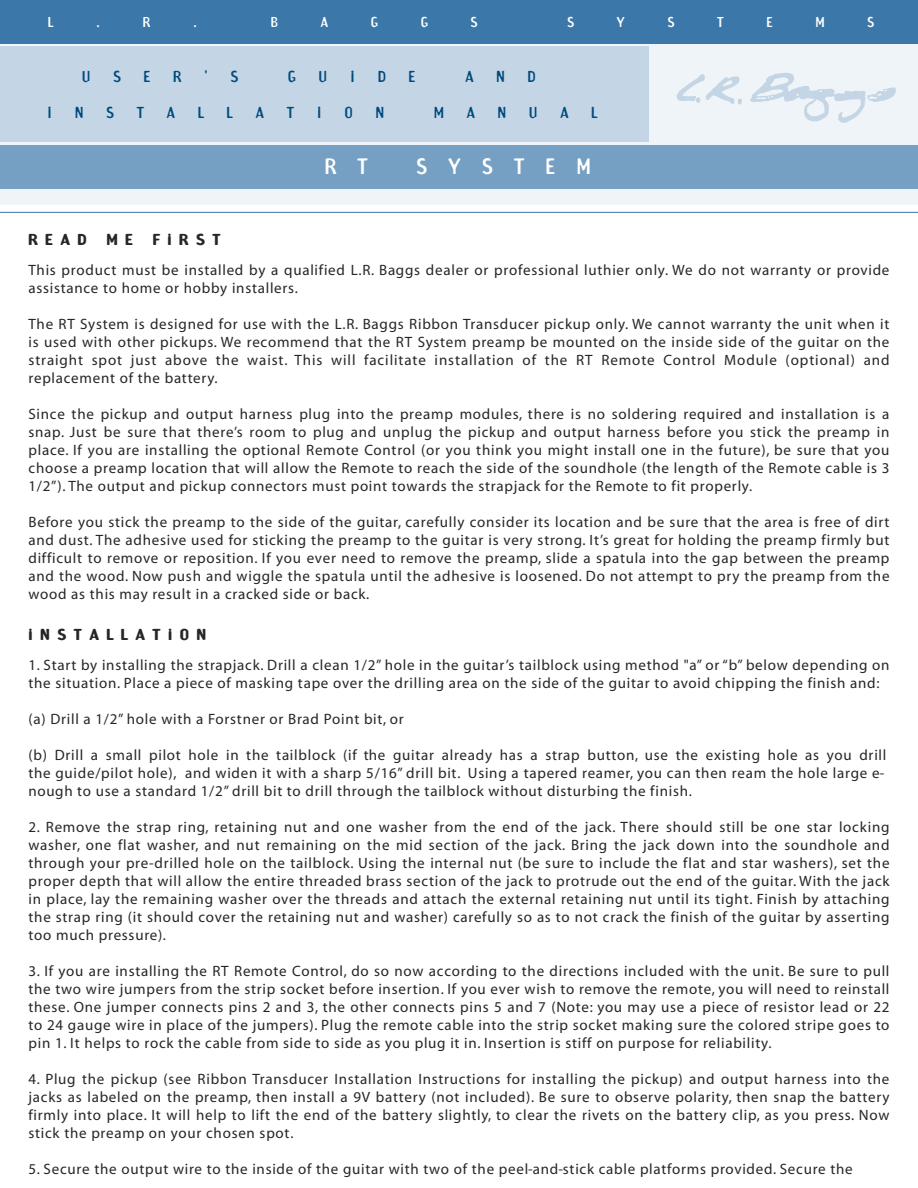
<style>
.page{position:relative;width:918px;height:1188px;background:#fff}
.page>*{position:absolute;margin:0;border:0;box-sizing:border-box;transform-origin:0 0}
.t1{font:21px "Amoebia Sans";letter-spacing:1em;color:#fff}
.t2{font:15px/18px "Myriad";letter-spacing:.05em;color:#282525;text-align:justify}
.t3{font:15px "Amoebia Sans";color:#004b7e}
.t4{font:700 15px "Amoebia";letter-spacing:.5em;color:#282525}
.t5{font:13.5px "Amoebia Sans";color:#fff}
</style>
<div class="page">
<div style="left:0;top:0;width:918px;height:205px;background:#eff4f8"></div>
<div style="left:0;top:0;width:917px;height:44px;background:#3c77a9"></div>
<div style="left:0;top:46px;width:649px;height:96px;background:#c4d6e5"></div>
<div style="left:0;top:145px;width:918px;height:43px;background:#76a0c3"></div>
<svg style="left:750px;top:73px;width:146px;height:50px"></svg>
<svg style="left:677px;top:74px;width:65px;height:30px"></svg>
<hr style="left:0;top:212px;width:918px;height:1px;background:#3c77a9">
<p class="t5" style="left:48px;top:14px;width:7px">L</p>
<p class="t5" style="left:96px;top:14px;width:6px">.</p>
<p class="t5" style="left:143px;top:14px;width:9px">R</p>
<p class="t5" style="left:193px;top:14px;width:6px">.</p>
<p class="t5" style="left:271px;top:14px;width:9px">B</p>
<p class="t5" style="left:320px;top:14px;width:9px">A</p>
<p class="t5" style="left:371px;top:14px;width:9px">G</p>
<p class="t5" style="left:421px;top:14px;width:9px">G</p>
<p class="t5" style="left:471px;top:14px;width:9px">S</p>
<p class="t5" style="left:567px;top:14px;width:9px">S</p>
<p class="t5" style="left:617px;top:14px;width:9px">Y</p>
<p class="t5" style="left:667px;top:14px;width:9px">S</p>
<p class="t5" style="left:717px;top:14px;width:8px">T</p>
<p class="t5" style="left:767px;top:14px;width:8px">E</p>
<p class="t5" style="left:815px;top:14px;width:11px">M</p>
<p class="t5" style="left:867px;top:14px;width:9px">S</p>
<p class="t3" style="left:82px;top:68px;width:10px">U</p>
<p class="t3" style="left:113px;top:68px;width:10px">S</p>
<p class="t3" style="left:144px;top:68px;width:9px">E</p>
<p class="t3" style="left:173px;top:68px;width:10px">R</p>
<p class="t3" style="left:204px;top:68px;width:5px">'</p>
<p class="t3" style="left:230px;top:68px;width:10px">S</p>
<p class="t3" style="left:288px;top:68px;width:10px">G</p>
<p class="t3" style="left:319px;top:68px;width:10px">U</p>
<p class="t3" style="left:350px;top:68px;width:7px">I</p>
<p class="t3" style="left:378px;top:68px;width:10px">D</p>
<p class="t3" style="left:409px;top:68px;width:9px">E</p>
<p class="t3" style="left:465px;top:68px;width:10px">A</p>
<p class="t3" style="left:496px;top:68px;width:10px">N</p>
<p class="t3" style="left:528px;top:68px;width:10px">D</p>
<p class="t3" style="left:47px;top:104px;width:7px">I</p>
<p class="t3" style="left:75px;top:104px;width:10px">N</p>
<p class="t3" style="left:106px;top:104px;width:10px">S</p>
<p class="t3" style="left:137px;top:104px;width:9px">T</p>
<p class="t3" style="left:167px;top:104px;width:10px">A</p>
<p class="t3" style="left:198px;top:104px;width:8px">L</p>
<p class="t3" style="left:227px;top:104px;width:8px">L</p>
<p class="t3" style="left:256px;top:104px;width:10px">A</p>
<p class="t3" style="left:287px;top:104px;width:9px">T</p>
<p class="t3" style="left:317px;top:104px;width:7px">I</p>
<p class="t3" style="left:345px;top:104px;width:10px">O</p>
<p class="t3" style="left:375px;top:104px;width:10px">N</p>
<p class="t3" style="left:434px;top:104px;width:12px">M</p>
<p class="t3" style="left:467px;top:104px;width:10px">A</p>
<p class="t3" style="left:498px;top:104px;width:10px">N</p>
<p class="t3" style="left:529px;top:104px;width:10px">U</p>
<p class="t3" style="left:560px;top:104px;width:10px">A</p>
<p class="t3" style="left:591px;top:104px;width:8px">L</p>
<h1 class="t1" style="left:325px;top:154px;width:45px">R T</h1>
<h1 class="t1" style="left:416px;top:154px;width:176px">SYSTEM</h1>
<p class="t4" style="left:28px;top:231px;width:60px">READ</p>
<p class="t4" style="left:107px;top:231px;width:28px">M E</p>
<p class="t4" style="left:153px;top:231px;width:69px">FIRST</p>
<p class="t2" style="left:28px;top:261px;width:863px">This product must be installed by a qualified L.R. Baggs dealer or professional luthier only. We do not warranty or provide assistance to home or hobby installers.</p>
<p class="t2" style="left:28px;top:315px;width:863px">The RT System is designed for use with the L.R. Baggs Ribbon Transducer pickup only. We cannot warranty the unit when it is used with other pickups. We recommend that the RT System preamp be mounted on the inside side of the guitar on the straight spot just above the waist. This will facilitate installation of the RT Remote Control Module (optional) and replacement of the battery.</p>
<p class="t2" style="left:28px;top:405px;width:863px">Since the pickup and output harness plug into the preamp modules, there is no soldering required and installation is a snap. Just be sure that there’s room to plug and unplug the pickup and output harness before you stick the preamp in place. If you are installing the optional Remote Control (or you think you might install one in the future), be sure that you choose a preamp location that will allow the Remote to reach the side of the soundhole (the length of the Remote cable is 3<br>1/2”). The output and pickup connectors must point towards the strapjack for the Remote to fit properly.</p>
<p class="t2" style="left:28px;top:513px;width:863px">Before you stick the preamp to the side of the guitar, carefully consider its location and be sure that the area is free of dirt and dust. The adhesive used for sticking the preamp to the guitar is very strong. It’s great for holding the preamp firmly but difficult to remove or reposition. If you ever need to remove the preamp, slide a spatula into the gap between the preamp and the wood. Now push and wiggle the spatula until the adhesive is loosened. Do not attempt to pry the preamp from the wood as this may result in a cracked side or back.</p>
<p class="t4" style="left:28px;top:626px;width:179px">INSTALLATION</p>
<p class="t2" style="left:28px;top:657px;width:863px">1. Start by installing the strapjack. Drill a clean 1/2” hole in the guitar’s tailblock using method "a” or “b” below depending on the situation. Place a piece of masking tape over the drilling area on the side of the guitar to avoid chipping the finish and:</p>
<p class="t2" style="left:28px;top:711px;width:377px">(a) Drill a 1/2” hole with a Forstner or Brad Point bit, or</p>
<p class="t2" style="left:28px;top:747px;width:859px;text-align:left">(b) Drill a small pilot hole in the tailblock (if the guitar already has a strap button, use the existing hole as you drill the guide/pilot hole), and widen it with a sharp 5/16” drill bit. Using a tapered reamer, you can then ream the hole large e&shy;nough to use a standard 1/2” drill bit to drill through the tailblock without disturbing the finish.</p>
<p class="t2" style="left:28px;top:819px;width:863px">2. Remove the strap ring, retaining nut and one washer from the end of the jack. There should still be one star locking washer, one flat washer, and nut remaining on the mid section of the jack. Bring the jack down into the soundhole and through your pre-drilled hole on the tailblock. Using the internal nut (be sure to include the flat and star washers), set the proper depth that will allow the entire threaded brass section of the jack to protrude out the end of the guitar. With the jack in place, lay the remaining washer over the threads and attach the external retaining nut until its tight. Finish by attaching the strap ring (it should cover the retaining nut and washer) carefully so as to not crack the finish of the guitar by asserting too much pressure).</p>
<p class="t2" style="left:28px;top:963px;width:863px">3. If you are installing the RT Remote Control, do so now according to the directions included with the unit. Be sure to pull the two wire jumpers from the strip socket before insertion. If you ever wish to remove the remote, you will need to reinstall these. One jumper connects pins 2 and 3, the other connects pins 5 and 7 (Note: you may use a piece of resistor lead or 22 to 24 gauge wire in place of the jumpers). Plug the remote cable into the strip socket making sure the colored stripe goes to pin 1. It helps to rock the cable from side to side as you plug it in. Insertion is stiff on purpose for reliability.</p>
<p class="t2" style="left:28px;top:1071px;width:863px">4. Plug the pickup (see Ribbon Transducer Installation Instructions for installing the pickup) and output harness into the jacks as labeled on the preamp, then install a 9V battery (not included). Be sure to observe polarity, then snap the battery firmly into place. It will help to lift the end of the battery slightly, to clear the rivets on the battery clip, as you press. Now stick the preamp on your chosen spot.</p>
<p class="t2" style="left:28px;top:1161px;width:826px">5. Secure the output wire to the inside of the guitar with two of the peel-and-stick cable platforms provided. Secure the</p>
</div>
